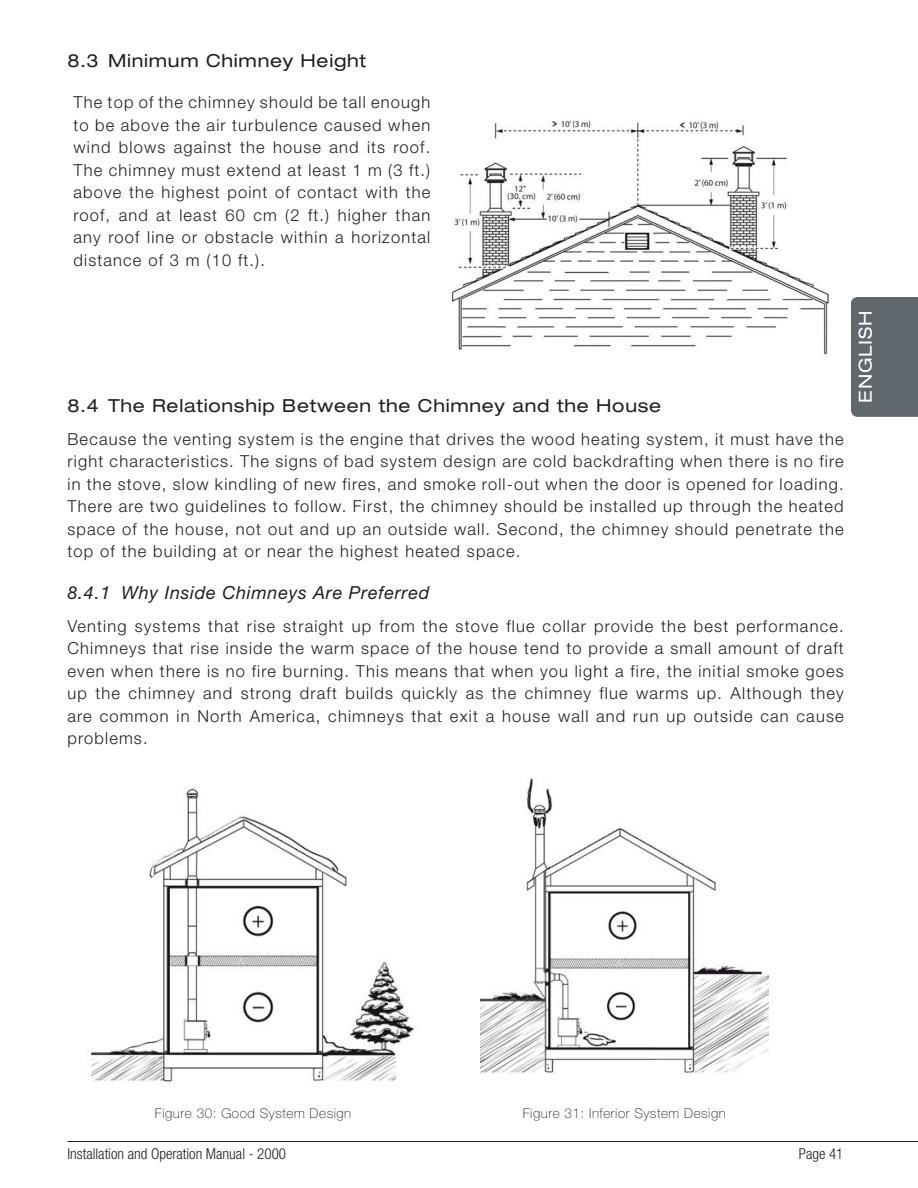
<style>
.page{position:relative;width:918px;height:1188px;background:#fff}
.page>*{position:absolute;margin:0;border:0;box-sizing:border-box;transform-origin:0 0}
.t1{font:expanded 18px "Helvetica Neue LT Std";letter-spacing:.04em;color:#231f20}
.t2{font:italic 18px "Helvetica Neue LT Std";letter-spacing:.04em;color:#231f20}
.t3{font:expanded 18px "Helvetica Neue LT Std";letter-spacing:.04em;color:#fff}
.Standard_Espacé{font:300 16.5px/22.5px "Helvetica Neue LT Std";letter-spacing:.07em;color:#231f20;text-align:justify}
.t4{font:300 condensed 15px "Helvetica Neue LT Std";color:#231f20}
.t5{font:100 13.5px "Helvetica Neue LT Std";letter-spacing:.04em;color:#231f20}
</style>
<div class="page">
<hr style="left:68px;top:1141px;width:850px;height:1px;background:#231f20">
<div style="left:851px;top:297px;width:67px;height:120px;background:#60676d"></div>
<img style="left:452px;top:120px;width:377px;height:235px">
<img style="left:91px;top:788px;width:323px;height:294px">
<img style="left:480px;top:778px;width:288px;height:296px">
<p class="t1" style="left:68px;top:50px;width:300px">8.3 Minimum Chimney Height</p>
<p class="Standard_Espacé" style="left:74px;top:91px;width:358px">The top of the chimney should be tall enough to be above the air turbulence caused when wind blows against the house and its roof.<br>The chimney must extend at least 1 m (3 ft.) above the highest point of contact with the roof, and at least 60 cm (2 ft.) higher than any roof line or obstacle within a horizontal distance of 3 m (10 ft.).</p>
<p class="t1" style="left:68px;top:394px;width:595px">8.4 The Relationship Between the Chimney and the House</p>
<p class="Standard_Espacé" style="left:68px;top:427px;width:778px">Because the venting system is the engine that drives the wood heating system, it must have the right characteristics. The signs of bad system design are cold backdrafting when there is no fire in the stove, slow kindling of new fires, and smoke roll-out when the door is opened for loading.<br>There are two guidelines to follow. First, the chimney should be installed up through the heated space of the house, not out and up an outside wall. Second, the chimney should penetrate the top of the building at or near the highest heated space.</p>
<p class="t2" style="left:68px;top:581px;width:364px">8.4.1 Why Inside Chimneys Are Preferred</p>
<p class="Standard_Espacé" style="left:68px;top:614px;width:778px">Venting systems that rise straight up from the stove flue collar provide the best performance.<br>Chimneys that rise inside the warm space of the house tend to provide a small amount of draft even when there is no fire burning. This means that when you light a fire, the initial smoke goes up the chimney and strong draft builds quickly as the chimney flue warms up. Although they are common in North America, chimneys that exit a house wall and run up outside can cause problems.</p>
<p class="t3" style="left:854px;top:403px;width:93px;rotate:-90deg">ENGLISH</p>
<p class="t5" style="left:155px;top:1106px;width:198px">Figure 30: Good System Design</p>
<p class="t5" style="left:523px;top:1106px;width:205px">Figure 31: Inferior System Design</p>
<p class="t4" style="left:68px;top:1145px;width:220px">Installation and Operation Manual - 2000</p>
<p class="t4" style="left:799px;top:1145px;width:46px">Page 41</p>
</div>
